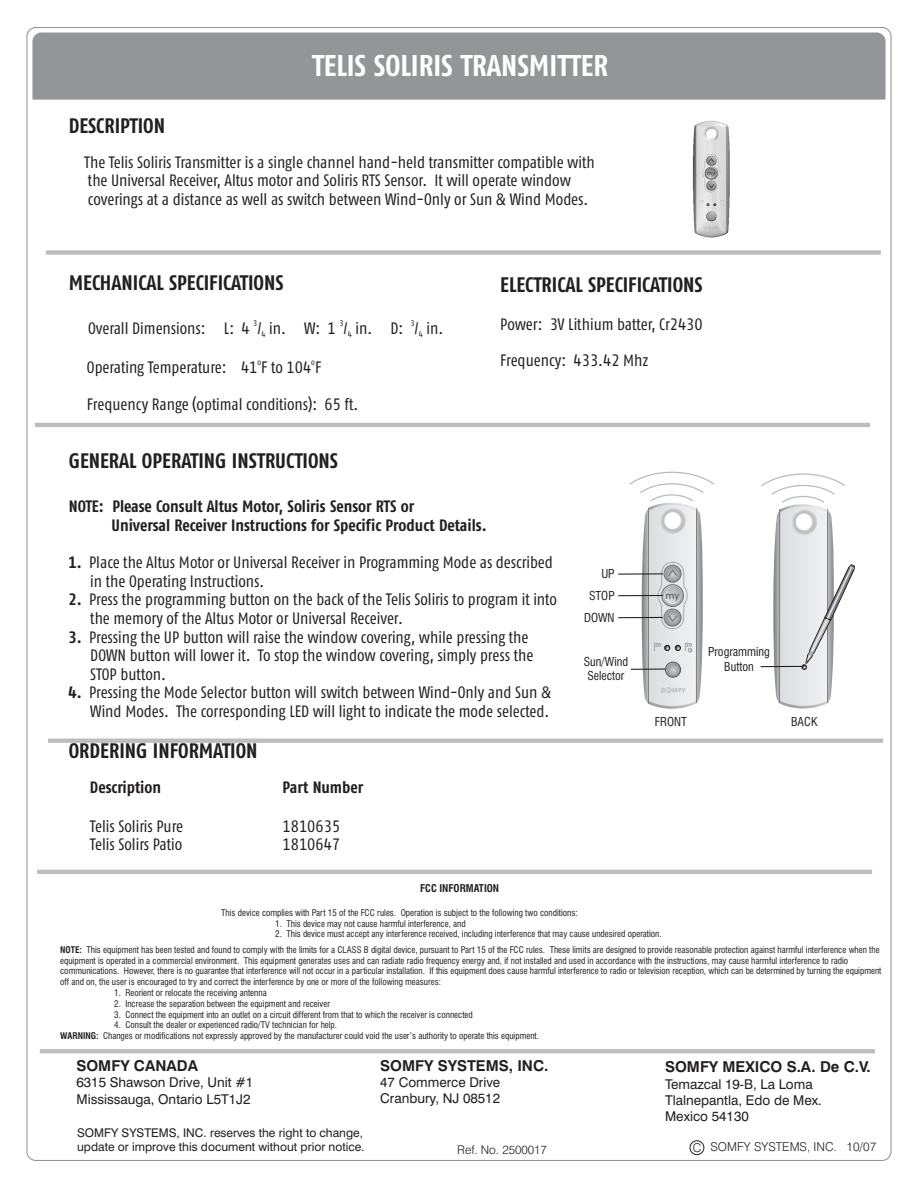
<style>
.page{position:relative;width:918px;height:1188px;background:#fff}
.page>*{position:absolute;margin:0;border:0;box-sizing:border-box;transform-origin:0 0}
.t1{font:30px "Fago Co Bold Tf";color:#fff}
.t2{font:21px "Fago Co Bold Tf";color:#231f20}
.t3{font:16.5px/18.5px "Fago Co Regular Tf";color:#231f20}
.t4{font:16.5px/18.9px "Fago Co Bold Tf";color:#231f20}
.t5{font:700 15px "Swiss 721 BT";color:#231f20}
.t6{font:13.5px/16.2px "Swiss 721 BT";color:#231f20}
.t7{font:300 12.3px "Swiss 721 BT";color:#231f20}
.t8{font:12px/14.4px "Swiss 721 BT";color:#231f20}
.t9{font:condensed 12px/14.4px "Swiss 721 BT";color:#231f20}
.t10{font:300 12px "Swiss 721 BT";color:#231f20}
.t11{font:700 condensed 10.5px "Swiss 721 BT";color:#231f20}
.t12{font:700 9.75px "Avant Garde IT Cby BT";color:#6c6d70}
.t13{font:condensed 9px/10.8px "Swiss 721 BT";color:#231f20}
.t14{font:8.25px "Fago Co Regular Tf";color:#231f20}
.s1{font-family:"Fago Co Bold Tf"}
.s2{font-weight:700}
</style>
<div class="page">
<svg style="left:628px;top:471px;width:86px;height:238px"></svg>
<svg style="left:760px;top:473px;width:95px;height:236px"></svg>
<hr style="left:631px;top:669px;width:34px;height:1px;background:#231f20">
<div style="left:46px;top:250px;width:835px;height:5px;background:#bcbdc0"></div>
<hr style="left:35px;top:423px;width:835px;height:4px;background:#bcbdc0">
<hr style="left:618px;top:595px;width:45px;height:1px;background:#231f20">
<hr style="left:48px;top:739px;width:835px;height:4px;background:#bcbdc0">
<img style="left:693px;top:120px;width:37px;height:117px">
<hr style="left:618px;top:617px;width:45px;height:1px;background:#231f20">
<hr style="left:618px;top:573px;width:45px;height:2px;background:#231f20">
<hr style="left:761px;top:666px;width:41px;height:1px;background:#231f20">
<div style="left:32px;top:33px;width:854px;height:67px;background:#939598"></div>
<hr style="left:40px;top:1049px;width:835px;height:4px;background:#bcbdc0">
<svg style="left:690px;top:1140px;width:14px;height:15px"></svg>
<hr style="left:37px;top:870px;width:835px;height:4px;background:#bcbdc0">
<h1 class="t1" style="left:312px;top:55px;width:298px">TELIS SOLIRIS TRANSMITTER</h1>
<h2 class="t2" style="left:69px;top:118px;width:98px">DESCRIPTION</h2>
<p class="t3" style="left:84px;top:155px;width:512px">The Telis Soliris Transmitter is a single channel hand-held transmitter compatible with the Universal Receiver, Altus motor and Soliris RTS Sensor. It will operate window coverings at a distance as well as switch between Wind-Only or Sun &amp; Wind Modes.</p>
<h2 class="t2" style="left:69px;top:275px;width:216px">MECHANICAL SPECIFICATIONS</h2>
<p class="t14" style="left:253px;top:320px;width:6px">3</p>
<p class="t14" style="left:339px;top:320px;width:6px">3</p>
<p class="t14" style="left:410px;top:320px;width:6px">3</p>
<h3 class="t3" style="left:88px;top:321px;width:357px">Overall Dimensions: L: 4 / in. W: 1 / in. D: / in.</h3>
<p class="t14" style="left:261px;top:331px;width:6px">4</p>
<p class="t14" style="left:348px;top:331px;width:6px">4</p>
<p class="t14" style="left:419px;top:331px;width:6px">4</p>
<p class="t14" style="left:258px;top:359px;width:5px">o</p>
<p class="t14" style="left:311px;top:359px;width:5px">o</p>
<h3 class="t3" style="left:87px;top:360px;width:236px">Operating Temperature: 41 F to 104 F</h3>
<h3 class="t3" style="left:87px;top:396px;width:273px">Frequency Range (optimal conditions): 65 ft.</h3>
<h2 class="t2" style="left:500px;top:277px;width:204px">ELECTRICAL SPECIFICATIONS</h2>
<h3 class="t3" style="left:500px;top:316px;width:204px">Power: 3V Lithium batter, Cr2430</h3>
<h3 class="t3" style="left:500px;top:353px;width:150px">Frequency: 433.42 Mhz</h3>
<h2 class="t2" style="left:69px;top:453px;width:271px">GENERAL OPERATING INSTRUCTIONS</h2>
<h3 class="t4" style="left:112px;top:498px;width:377px;text-indent:-43px">NOTE: Please Consult Altus Motor, Soliris Sensor RTS or<br>Universal Receiver Instructions for Specific Product Details.</h3>
<h3 class="t3" style="left:90px;top:555px;width:464px;text-indent:-22px"><span class="s1">1.</span> Place the Altus Motor or Universal Receiver in Programming Mode as described in the Operating Instructions.</h3>
<h3 class="t3" style="left:90px;top:592px;width:468px;text-indent:-22px"><span class="s1">2.</span> Press the programming button on the back of the Telis Soliris to program it into the memory of the Altus Motor or Universal Receiver.</h3>
<h3 class="t3" style="left:90px;top:629px;width:445px;text-indent:-22px"><span class="s1">3.</span> Pressing the UP button will raise the window covering, while pressing the<br>DOWN button will lower it. To stop the window covering, simply press the<br>STOP button.</h3>
<h3 class="t3" style="left:69px;top:685px;width:484px;text-align:right"><span class="s1">4.</span> Pressing the Mode Selector button will switch between Wind-Only and Sun &amp;<br>Wind Modes. The corresponding LED will light to indicate the mode selected.</h3>
<h2 class="t2" style="left:69px;top:743px;width:190px">ORDERING INFORMATION</h2>
<h3 class="t4" style="left:90px;top:780px;width:73px">Description</h3>
<h3 class="t3" style="left:90px;top:818px;width:95px">Telis Soliris Pure<br>Telis Solirs Patio</h3>
<h3 class="t4" style="left:283px;top:780px;width:82px">Part Number</h3>
<h3 class="t3" style="left:283px;top:818px;width:59px">1810635<br>1810647</h3>
<h3 class="t9" style="left:584px;top:564px;width:32px;line-height:22px;text-align:right">UP<br>STOP<br>DOWN</h3>
<p class="t12" style="left:666px;top:591px;width:15px">my</p>
<h3 class="t9" style="left:584px;top:655px;width:46px">Sun/Wind<br>Selector</h3>
<h3 class="t9" style="left:708px;top:646px;width:63px;text-align:center">Programming<br>Button</h3>
<h3 class="t9" style="left:655px;top:716px;width:34px">FRONT</h3>
<h3 class="t9" style="left:791px;top:716px;width:28px">BACK</h3>
<p class="t11" style="left:420px;top:884px;width:81px">FCC INFORMATION</p>
<p class="t13" style="left:221px;top:908px;width:358px">This device complies with Part 15 of the FCC rules. Operation is subject to the following two conditions:</p>
<p class="t13" style="left:275px;top:919px;width:192px">1. This device may not cause harmful interference, and</p>
<p class="t13" style="left:275px;top:930px;width:388px">2. This device must accept any interference received, including interference that may cause undesired operation.</p>
<p class="t13" style="left:60px;top:945px;width:823px"><span class="s2">NOTE:</span> This equipment has been tested and found to comply with the limits for a CLASS B digital device, pursuant to Part 15 of the FCC rules. These limits are designed to provide reasonable protection against harmful interference when the equipment is operated in a commercial environment. This equipment generates uses and can radiate radio frequency energy and, if not installed and used in accordance with the instructions, may cause harmful interference to radio communications. However, there is no guarantee that interference will not occur in a particular installation. If this equipment does cause harmful interference to radio or television reception, which can be determined by turning the equipment off and on, the user is encouraged to try and correct the interference by one or more of the following measures:</p>
<p class="t13" style="left:114px;top:988px;width:154px">1. Reorient or relocate the receiving antenna</p>
<p class="t13" style="left:114px;top:999px;width:217px">2. Increase the separation between the equipment and receiver</p>
<p class="t13" style="left:114px;top:1010px;width:360px">3. Connect the equipment into an outlet on a circuit different from that to which the receiver is connected</p>
<p class="t13" style="left:60px;top:1021px;width:480px;text-indent:54px">4. Consult the dealer or experienced radio/TV technician for help.<br><span class="s2">WARNING:</span> Changes or modifications not expressly approved by the manufacturer could void the user’s authority to operate this equipment.</p>
<h3 class="t5" style="left:76px;top:1059px;width:123px">SOMFY CANADA</h3>
<h3 class="t6" style="left:76px;top:1076px;width:178px">6315 Shawson Drive, Unit #1<br>Mississauga, Ontario L5T1J2</h3>
<h3 class="t8" style="left:77px;top:1127px;width:289px">SOMFY SYSTEMS, INC. reserves the right to change, update or improve this document without prior notice.</h3>
<h3 class="t5" style="left:380px;top:1059px;width:170px">SOMFY SYSTEMS, INC.</h3>
<h3 class="t6" style="left:380px;top:1076px;width:122px">47 Commerce Drive<br>Cranbury, NJ 08512</h3>
<h3 class="t5" style="left:665px;top:1061px;width:207px">SOMFY MEXICO S.A. De C.V.</h3>
<h3 class="t6" style="left:665px;top:1077px;width:158px">Temazcal 19-B, La Loma<br>Tlalnepantla, Edo de Mex.<br>Mexico 54130</h3>
<h3 class="t10" style="left:457px;top:1145px;width:91px">Ref. No. 2500017</h3>
<h3 class="t7" style="left:693px;top:1141px;width:185px">C SOMFY SYSTEMS, INC. 10/07</h3>
</div>
